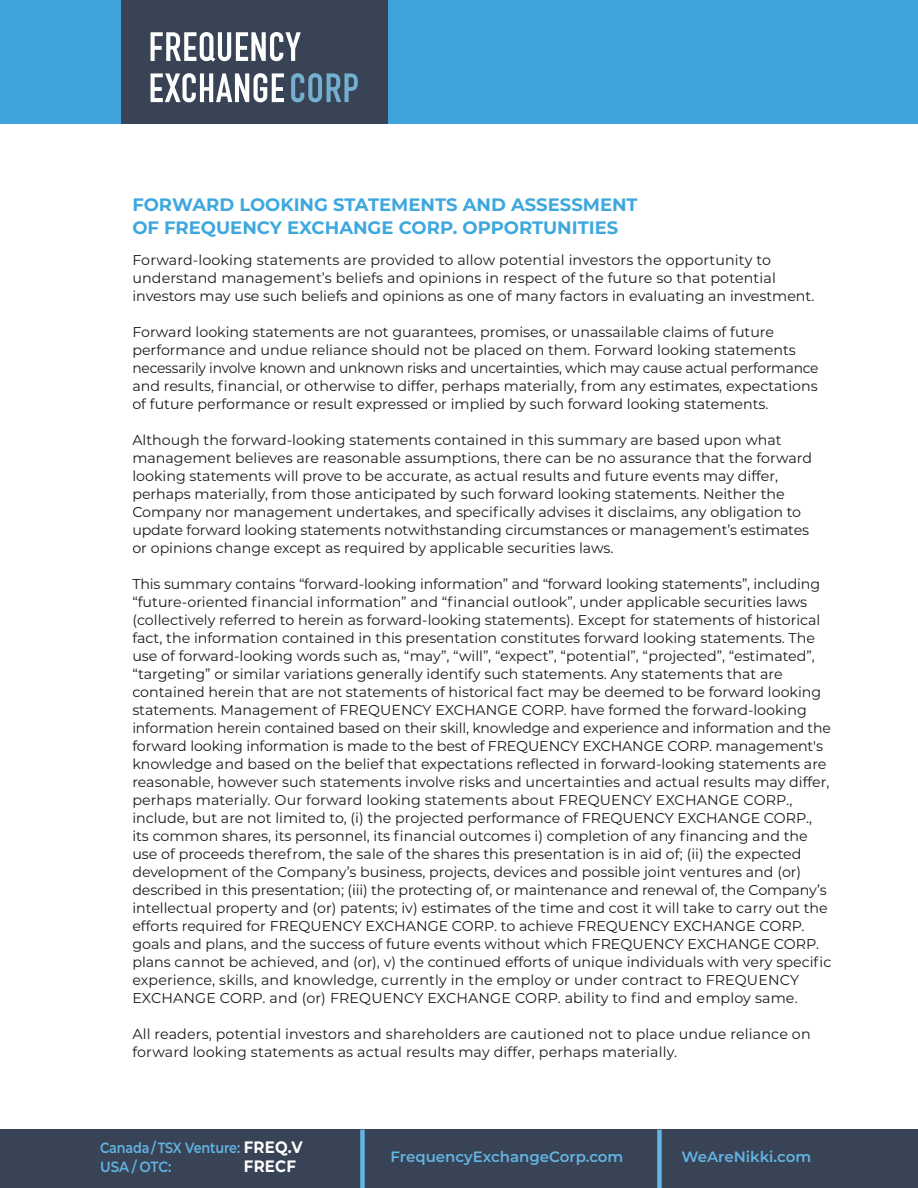
<style>
.page{position:relative;width:918px;height:1188px;background:#fff}
.page>*{position:absolute;margin:0;border:0;box-sizing:border-box;transform-origin:0 0}
.t1{font:700 18px/22.5px "Montserrat";color:#3ea8de}
.t2{font:700 16.5px "Montserrat";letter-spacing:.02em;color:#fff;scale:.91 1}
.t3{font:600 15px "Montserrat";color:#63b3e3}
.t4{font:600 14.85px/18.8px "Montserrat";letter-spacing:-.01em;color:#63b3e3;scale:.86 1}
.t5{font:14.25px/18px "Montserrat";color:#1c1b1a}
.s1{font-weight:700;font-size:16.5px;color:#fff}
</style>
<div class="page">
<div style="left:0;top:0;width:918px;height:124px;background:#3fa4db"></div>
<div style="left:121px;top:0;width:267px;height:124px;background:#384355"></div>
<svg style="left:291px;top:73px;width:67px;height:29px"></svg>
<svg style="left:151px;top:73px;width:133px;height:29px"></svg>
<svg style="left:151px;top:32px;width:150px;height:30px"></svg>
<div style="left:0;top:1130px;width:918px;height:58px;background:#384355"></div>
<div style="left:360px;top:1130px;width:5px;height:58px;background:#63b3e3"></div>
<div style="left:657px;top:1130px;width:5px;height:58px;background:#63b3e3"></div>
<p class="t1" style="left:132px;top:193px;width:507px">FORWARD LOOKING STATEMENTS AND ASSESSMENT<br>OF FREQUENCY EXCHANGE CORP. OPPORTUNITIES</p>
<p class="t5" style="left:132px;top:251px;width:684px">Forward-looking statements are provided to allow potential investors the opportunity to understand management’s beliefs and opinions in respect of the future so that potential investors may use such beliefs and opinions as one of many factors in evaluating an investment.</p>
<p class="t5" style="left:132px;top:323px;width:688px">Forward looking statements are not guarantees, promises, or unassailable claims of future performance and undue reliance should not be placed on them. Forward looking statements necessarily involve known and unknown risks and uncertainties, which may cause actual performance and results, financial, or otherwise to differ, perhaps materially, from any estimates, expectations of future performance or result expressed or implied by such forward looking statements.</p>
<p class="t5" style="left:132px;top:431px;width:681px">Although the forward-looking statements contained in this summary are based upon what management believes are reasonable assumptions, there can be no assurance that the forward looking statements will prove to be accurate, as actual results and future events may differ, perhaps materially, from those anticipated by such forward looking statements. Neither the Company nor management undertakes, and specifically advises it disclaims, any obligation to update forward looking statements notwithstanding circumstances or management’s estimates or opinions change except as required by applicable securities laws.</p>
<p class="t5" style="left:132px;top:575px;width:701px">This summary contains “forward-looking information” and “forward looking statements”, including “future-oriented financial information” and “financial outlook”, under applicable securities laws (collectively referred to herein as forward-looking statements). Except for statements of historical fact, the information contained in this presentation constitutes forward looking statements. The use of forward-looking words such as, “may”, “will”, “expect”, “potential”, “projected”, “estimated”, “targeting” or similar variations generally identify such statements. Any statements that are contained herein that are not statements of historical fact may be deemed to be forward looking statements. Management of FREQUENCY EXCHANGE CORP. have formed the forward-looking information herein contained based on their skill, knowledge and experience and information and the forward looking information is made to the best of FREQUENCY EXCHANGE CORP. management's knowledge and based on the belief that expectations reflected in forward-looking statements are reasonable, however such statements involve risks and uncertainties and actual results may differ, perhaps materially. Our forward looking statements about FREQUENCY EXCHANGE CORP., include, but are not limited to, (i) the projected performance of FREQUENCY EXCHANGE CORP., its common shares, its personnel, its financial outcomes i) completion of any financing and the use of proceeds therefrom, the sale of the shares this presentation is in aid of; (ii) the expected development of the Company’s business, projects, devices and possible joint ventures and (or) described in this presentation; (iii) the protecting of, or maintenance and renewal of, the Company’s intellectual property and (or) patents; iv) estimates of the time and cost it will take to carry out the efforts required for FREQUENCY EXCHANGE CORP. to achieve FREQUENCY EXCHANGE CORP. goals and plans, and the success of future events without which FREQUENCY EXCHANGE CORP. plans cannot be achieved, and (or), v) the continued efforts of unique individuals with very specific experience, skills, and knowledge, currently in the employ or under contract to FREQUENCY EXCHANGE CORP. and (or) FREQUENCY EXCHANGE CORP. ability to find and employ same.</p>
<p class="t5" style="left:132px;top:1025px;width:680px">All readers, potential investors and shareholders are cautioned not to place undue reliance on forward looking statements as actual results may differ, perhaps materially.</p>
<p class="t4" style="left:100px;top:1138px;width:237px">Canada/ TSX Venture: <span class="s1">FREQ.V<br></span>USA / OTC:</p>
<p class="t2" style="left:244px;top:1154px;width:59px">FRECF</p>
<p class="t3" style="left:391px;top:1146px;width:234px">FrequencyExchangeCorp.com</p>
<p class="t3" style="left:681px;top:1146px;width:131px">WeAreNikki.com</p>
</div>
